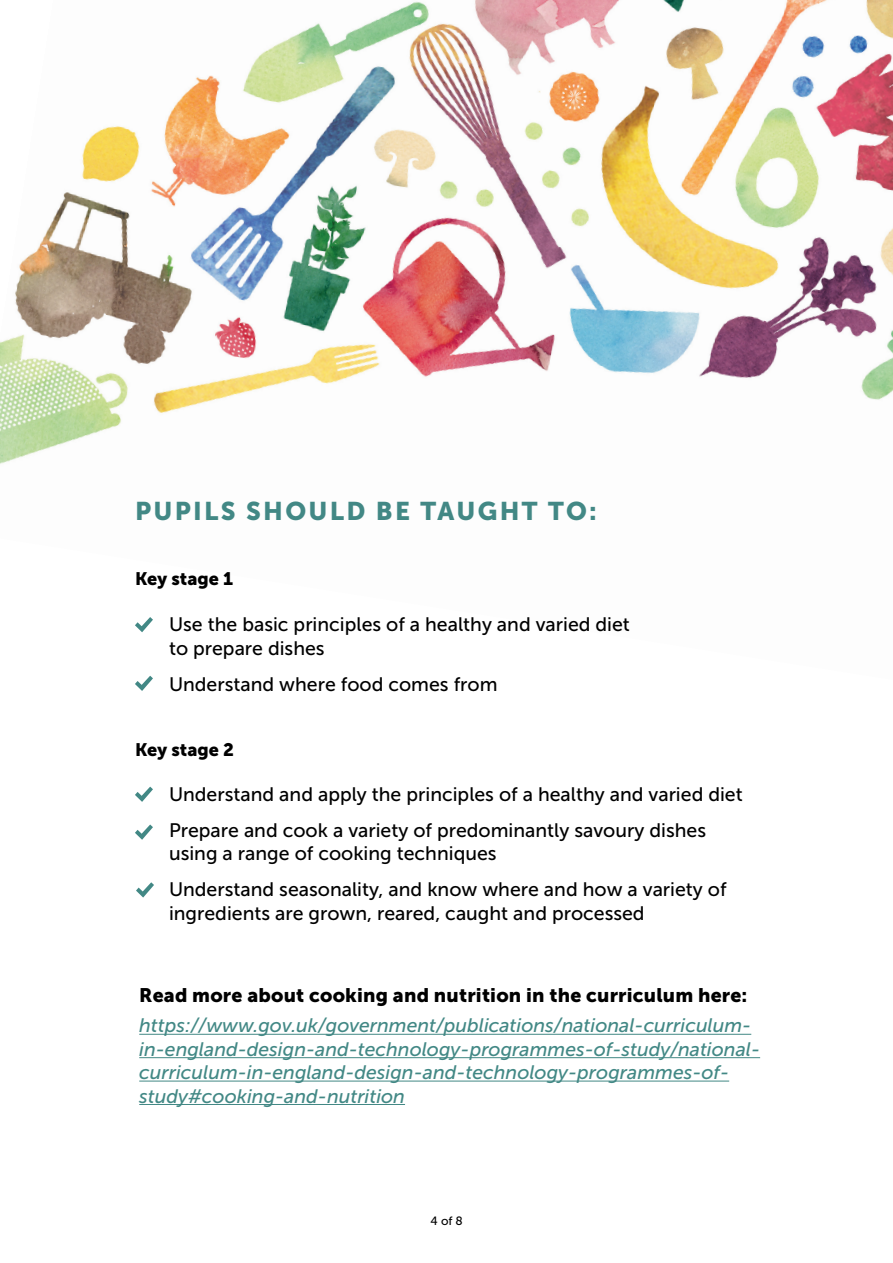
<style>
.page{position:relative;width:893px;height:1263px;background:#fff}
.page>*{position:absolute;margin:0;border:0;box-sizing:border-box;transform-origin:0 0}
.t1{font:25.5px "Museo Sans 900";letter-spacing:.09em;color:#428885}
.t2{font:19.5px/36px "Museo Sans 500";color:#000}
.t3{font:italic 19.5px/23.4px "Museo Sans 500";color:#428885}
.t4{font:19.5px "Museo Sans 900";letter-spacing:.01em;color:#000}
.t5{font:18px "Museo Sans 900";color:#000}
.t6{font:12px "Museo Sans 500";color:#000}
</style>
<div class="page">
<img style="left:0;top:0;width:893px;height:676px">
<hr style="left:139px;top:1034px;width:612px;height:1px;background:#428885">
<hr style="left:139px;top:1057px;width:621px;height:1px;background:#428885">
<hr style="left:139px;top:1080px;width:590px;height:1px;background:#428885">
<hr style="left:139px;top:1104px;width:266px;height:1px;background:#428885">
<svg style="left:135px;top:617px;width:18px;height:15px"></svg>
<svg style="left:135px;top:676px;width:18px;height:15px"></svg>
<svg style="left:135px;top:787px;width:18px;height:15px"></svg>
<svg style="left:135px;top:824px;width:18px;height:16px"></svg>
<svg style="left:136px;top:882px;width:18px;height:15px"></svg>
<h1 class="t1" style="left:135px;top:496px;width:463px">PUPILS SHOULD BE TAUGHT TO:</h1>
<p class="t5" style="left:135px;top:568px;width:99px">Key stage 1</p>
<p class="t2" style="left:169px;top:613px;width:462px;line-height:23.4px">Use the basic principles of a healthy and varied diet to prepare dishes</p>
<p class="t2" style="left:169px;top:666px;width:330px">Understand where food comes from</p>
<p class="t5" style="left:135px;top:739px;width:100px">Key stage 2</p>
<p class="t2" style="left:169px;top:776px;width:575px">Understand and apply the principles of a healthy and varied diet<br>Prepare and cook a variety of predominantly savoury dishes</p>
<p class="t2" style="left:169px;top:835px;width:559px">using a range of cooking techniques<br>Understand seasonality, and know where and how a variety of</p>
<p class="t2" style="left:169px;top:895px;width:477px">ingredients are grown, reared, caught and processed</p>
<p class="t4" style="left:139px;top:984px;width:610px">Read more about cooking and nutrition in the curriculum here:</p>
<p class="t3" style="left:139px;top:1014px;width:622px">https://www.gov.uk/government/publications/national-curriculum&shy;in-england-design-and-technology-programmes-of-study/national&shy;curriculum-in-england-design-and-technology-programmes-of&shy;study#cooking-and-nutrition</p>
<p class="t6" style="left:431px;top:1214px;width:34px">4 of 8</p>
</div>
